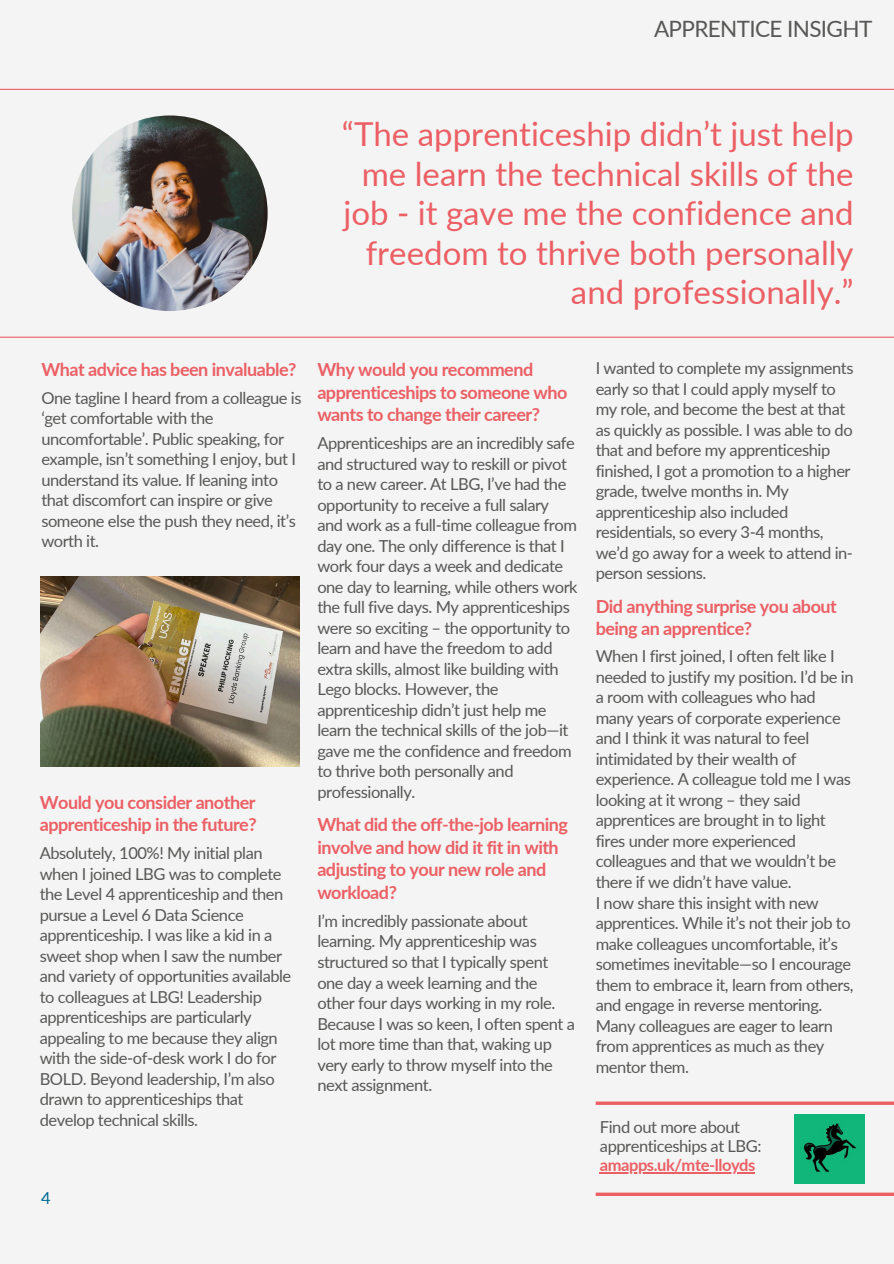
<style>
.page{position:relative;width:894px;height:1264px;background:#fff}
.page>*{position:absolute;margin:0;border:0;box-sizing:border-box;transform-origin:0 0}
.t1{font:33px/39.5px "Lato";color:#ec5f65;text-align:right}
.t2{font:22.5px "Lato";letter-spacing:-.03em;color:#575756}
.t3{font:700 18px/22.5px "Lato";letter-spacing:-.03em;color:#ec5f65}
.t4{font:16.5px/20.5px "Lato";letter-spacing:-.03em;color:#575756}
.t5{font:700 16.5px "Lato";letter-spacing:-.03em;color:#ec5f65}
.t6{font:16.5px "Lato";color:#006992}
</style>
<div class="page">
<div style="left:0;top:0;width:893px;height:1263px;background:#f3f4f3"></div>
<hr style="left:0;top:89px;width:893px;height:1px;background:#ec5f65">
<hr style="left:0;top:336px;width:893px;height:2px;background:#ec5f65">
<img style="left:72px;top:115px;width:195px;height:196px;border-radius:50%">
<img style="left:41px;top:576px;width:258px;height:190px">
<hr style="left:595px;top:1101px;width:298px;height:3px;background:#ec5f65">
<hr style="left:595px;top:1192px;width:298px;height:3px;background:#ec5f65">
<img style="left:794px;top:1114px;width:70px;height:69px">
<hr style="left:599px;top:1172px;width:155px;height:1px;background:#ec5f65">
<p class="t2" style="left:653px;top:14px;width:220px">APPRENTICE INSIGHT</p>
<p class="t1" style="left:342px;top:114px;width:513px">“The apprenticeship didn’t just help me learn the technical skills of the job - it gave me the confidence and freedom to thrive both personally and professionally.”</p>
<p class="t3" style="left:41px;top:358px;width:256px">What advice has been invaluable?</p>
<h1 class="t4" style="left:41px;top:387px;width:262px">One tagline I heard from a colleague is ‘get comfortable with the uncomfortable’. Public speaking, for example, isn’t something I enjoy, but I understand its value. If leaning into that discomfort can inspire or give someone else the push they need, it’s worth it.</h1>
<p class="t3" style="left:40px;top:791px;width:218px;line-height:22px">Would you consider another apprenticeship in the future?</p>
<h3 class="t4" style="left:40px;top:842px;width:253px">Absolutely, 100%! My initial plan when I joined LBG was to complete the Level 4 apprenticeship and then pursue a Level 6 Data Science apprenticeship. I was like a kid in a sweet shop when I saw the number and variety of opportunities available to colleagues at LBG! Leadership apprenticeships are particularly appealing to me because they align with the side-of-desk work I do for BOLD. Beyond leadership, I’m also drawn to apprenticeships that develop technical skills.</h3>
<p class="t3" style="left:317px;top:358px;width:251px">Why would you recommend apprenticeships to someone who wants to change their career?</p>
<h3 class="t4" style="left:317px;top:432px;width:262px">Apprenticeships are an incredibly safe and structured way to reskill or pivot to a new career. At LBG, I’ve had the opportunity to receive a full salary and work as a full-time colleague from day one. The only difference is that I work four days a week and dedicate one day to learning, while others work the full five days. My apprenticeships were so exciting – the opportunity to learn and have the freedom to add extra skills, almost like building with Lego blocks. However, the apprenticeship didn’t just help me learn the technical skills of the job—it gave me the confidence and freedom to thrive both personally and professionally.</h3>
<p class="t3" style="left:317px;top:813px;width:252px">What did the off-the-job learning involve and how did it fit in with adjusting to your new role and workload?</p>
<p class="t4" style="left:317px;top:910px;width:259px">I’m incredibly passionate about learning. My apprenticeship was structured so that I typically spent one day a week learning and the other four days working in my role.<br>Because I was so keen, I often spent a lot more time than that, waking up very early to throw myself into the next assignment.</p>
<h3 class="t6" style="left:41px;top:1187px;width:11px">4</h3>
<h3 class="t4" style="left:595px;top:357px;width:259px">I wanted to complete my assignments early so that I could apply myself to my role, and become the best at that as quickly as possible. I was able to do that and before my apprenticeship finished, I got a promotion to a higher grade, twelve months in. My apprenticeship also included residentials, so every 3-4 months, we’d go away for a week to attend in&shy;person sessions.</h3>
<p class="t3" style="left:595px;top:594px;width:243px;line-height:22px">Did anything surprise you about being an apprentice?</p>
<h3 class="t4" style="left:595px;top:645px;width:259px">When I first joined, I often felt like I needed to justify my position. I’d be in a room with colleagues who had many years of corporate experience and I think it was natural to feel intimidated by their wealth of experience. A colleague told me I was looking at it wrong – they said apprentices are brought in to light fires under more experienced colleagues and that we wouldn’t be there if we didn’t have value.</h3>
<p class="t4" style="left:595px;top:891px;width:259px">I now share this insight with new apprentices. While it’s not their job to make colleagues uncomfortable, it’s sometimes inevitable—so I encourage them to embrace it, learn from others, and engage in reverse mentoring.<br>Many colleagues are eager to learn from apprentices as much as they mentor them.</p>
<p class="t4" style="left:599px;top:1117px;width:163px;line-height:19.2px">Find out more about apprenticeships at LBG:</p>
<p class="t5" style="left:599px;top:1155px;width:157px">amapps.uk/mte-lloyds</p>
</div>
